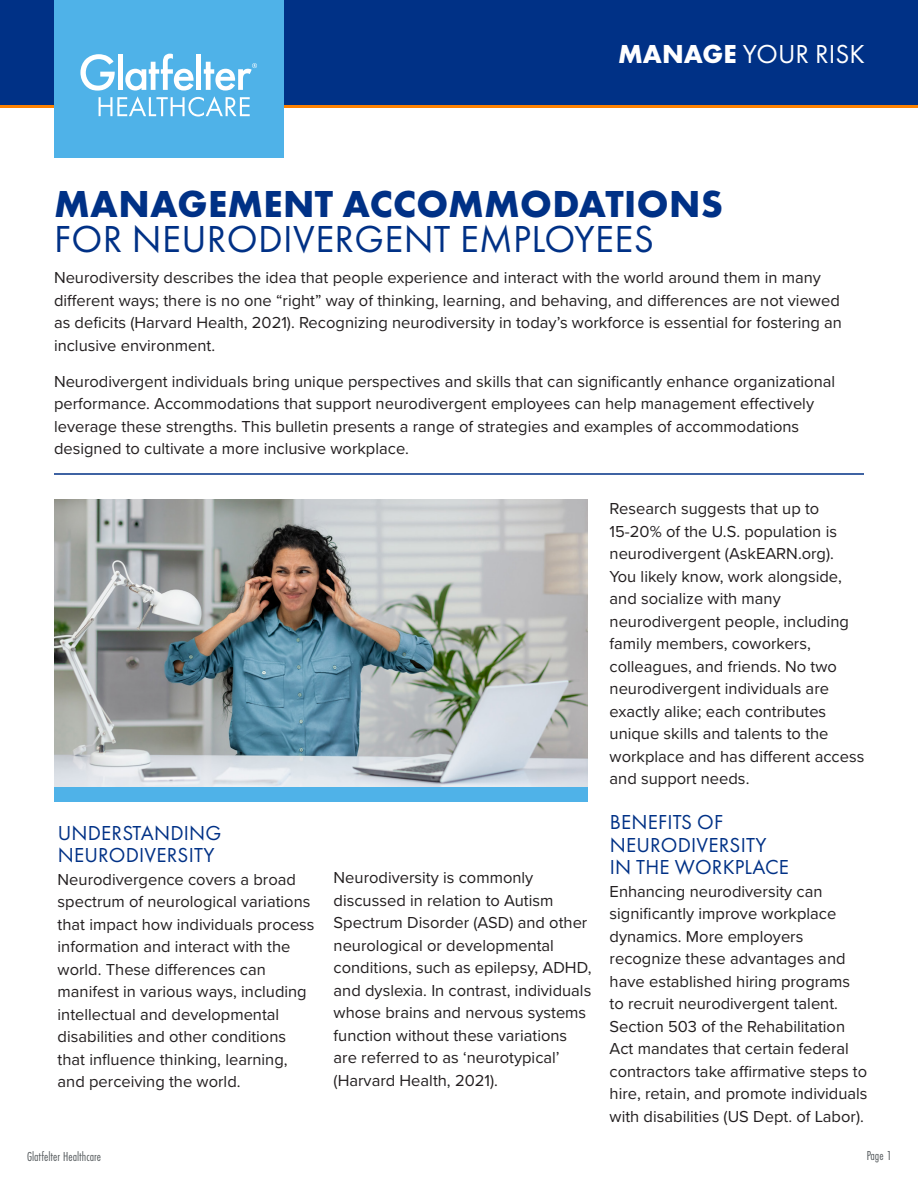
<style>
.page{position:relative;width:918px;height:1188px;background:#fff}
.page>*{position:absolute;margin:0;border:0;box-sizing:border-box;transform-origin:0 0}
.t1{font:39px "Futura PT";letter-spacing:.01em;color:#003186}
.t2{font:700 39px "Futura PT";letter-spacing:.01em;color:#003186}
.t3{font:27px "Futura PT";color:#fff}
.t4{font:21px/22.5px "Futura PT";letter-spacing:.01em;color:#003186}
.Body_Text{font:16.5px/22.5px "Proxima Nova";color:#231f20}
.t5{font:13.5px "Futura PT Cond";color:#52575a}
.s1{font-weight:700}
</style>
<div class="page">
<div style="left:0;top:0;width:918px;height:106px;background:#003186"></div>
<hr style="left:0;top:105px;width:918px;height:3px;background:#ff8200">
<div style="left:54px;top:0;width:230px;height:158px;background:#4fb2e8"></div>
<svg style="left:80px;top:54px;width:177px;height:62px"></svg>
<hr style="left:54px;top:473px;width:810px;height:2px;background:#003186">
<img style="left:54px;top:500px;width:533px;height:287px">
<div style="left:54px;top:787px;width:533px;height:14px;background:#4fb2e8"></div>
<h2 class="t3" style="left:618px;top:38px;width:248px"><span class="s1">MANAGE</span> YOUR RISK</h2>
<p class="t2" style="left:54px;top:179px;width:670px">MANAGEMENT ACCOMMODATIONS</p>
<p class="t1" style="left:54px;top:216px;width:601px">FOR NEURODIVERGENT EMPLOYEES</p>
<p class="Body_Text" style="left:54px;top:266px;width:790px">Neurodiversity describes the idea that people experience and interact with the world around them in many different ways; there is no one “right” way of thinking, learning, and behaving, and differences are not viewed as deficits (Harvard Health, 2021). Recognizing neurodiversity in today’s workforce is essential for fostering an inclusive environment.</p>
<p class="Body_Text" style="left:54px;top:369px;width:783px">Neurodivergent individuals bring unique perspectives and skills that can significantly enhance organizational performance. Accommodations that support neurodivergent employees can help management effectively leverage these strengths. This bulletin presents a range of strategies and examples of accommodations designed to cultivate a more inclusive workplace.</p>
<p class="t4" style="left:58px;top:822px;width:165px">UNDERSTANDING<br>NEURODIVERSITY</p>
<p class="Body_Text" style="left:58px;top:867px;width:259px">Neurodivergence covers a broad spectrum of neurological variations that impact how individuals process information and interact with the world. These differences can manifest in various ways, including intellectual and developmental disabilities and other conditions that influence thinking, learning, and perceiving the world.</p>
<p class="Body_Text" style="left:334px;top:866px;width:255px">Neurodiversity is commonly discussed in relation to Autism<br>Spectrum Disorder (ASD) and other</p>
<p class="Body_Text" style="left:334px;top:933px;width:222px">neurological or developmental</p>
<p class="Body_Text" style="left:334px;top:956px;width:259px">conditions, such as epilepsy, ADHD, and dyslexia. In contrast, individuals whose brains and nervous systems function without these variations are referred to as ‘neurotypical’ (Harvard Health, 2021).</p>
<p class="Body_Text" style="left:610px;top:497px;width:229px">Research suggests that up to<br>15-20% of the U.S. population is neurodivergent (AskEARN.org).</p>
<p class="Body_Text" style="left:610px;top:564px;width:256px">You likely know, work alongside, and socialize with many neurodivergent people, including family members, coworkers, colleagues, and friends. No two neurodivergent individuals are exactly alike; each contributes unique skills and talents to the workplace and has different access and support needs.</p>
<p class="t4" style="left:610px;top:811px;width:181px">BENEFITS OF<br>NEURODIVERSITY<br>IN THE WORKPLACE</p>
<p class="Body_Text" style="left:610px;top:879px;width:260px">Enhancing neurodiversity can significantly improve workplace dynamics. More employers recognize these advantages and have established hiring programs to recruit neurodivergent talent.<br>Section 503 of the Rehabilitation Act mandates that certain federal contractors take affirmative steps to hire, retain, and promote individuals with disabilities (US Dept. of Labor).</p>
<p class="t5" style="left:27px;top:1148px;width:75px">Glatfelter Healthcare</p>
<p class="t5" style="left:867px;top:1148px;width:27px">Page 1</p>
</div>
